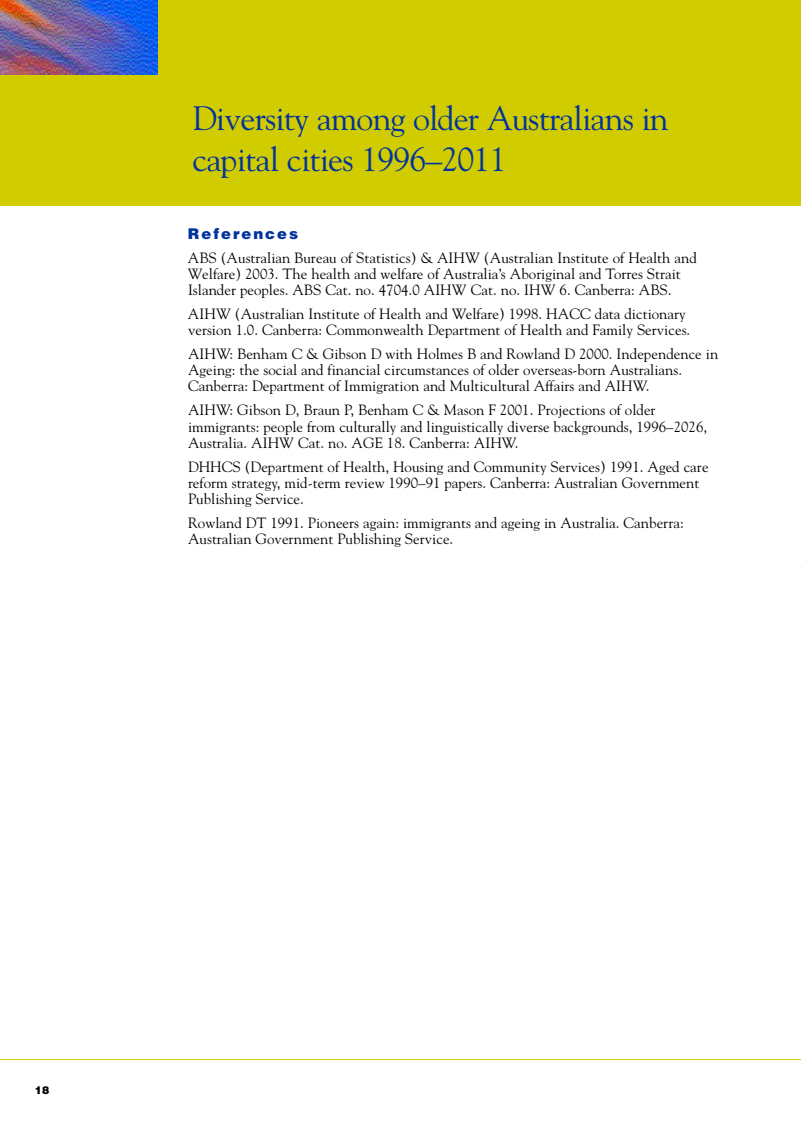
<style>
.page{position:relative;width:801px;height:1132px;background:#fff}
.page>*{position:absolute;margin:0;border:0;box-sizing:border-box;transform-origin:0 0}
.t1{font:33.75px/40.5px "Goudy";letter-spacing:-.025em;color:#01329e}
.t2{font:14.85px/16.2px "Goudy";color:#000}
.t3{font:900 14.85px "Helvetica";color:#01329e}
.t4{font:900 10.8px "Helvetica";color:#000}
</style>
<div class="page">
<div style="left:0;top:6px;width:800px;height:199px;background:#d1cc00"></div>
<div style="left:0;top:0;width:800px;height:75px;background:#d1cc00"></div>
<hr style="left:0;top:1058px;width:800px;height:1px;background:#d1cc00">
<img style="left:0;top:0;width:157px;height:75px">
<h1 class="t1" style="left:192px;top:101px;width:477px">Diversity among older Australians in capital cities 1996–2011</h1>
<p class="t3" style="left:188px;top:228px;width:112px">R e f e re n c e s</p>
<p class="t2" style="left:188px;top:250px;width:510px">ABS (Australian Bureau of Statistics) &amp; AIHW (Australian Institute of Health and<br>Welfare) 2003. The health and welfare of Australia’s Aboriginal and Torres Strait<br>Islander peoples. ABS Cat. no. 4704.0 AIHW Cat. no. IHW 6. Canberra: ABS.</p>
<p class="t2" style="left:188px;top:307px;width:503px">AIHW (Australian Institute of Health and Welfare) 1998. HACC data dictionary version 1.0. Canberra: Commonwealth Department of Health and Family Services.</p>
<p class="t2" style="left:188px;top:347px;width:531px">AIHW: Benham C &amp; Gibson D with Holmes B and Rowland D 2000. Independence in<br>Ageing: the social and financial circumstances of older overseas-born Australians.<br>Canberra: Department of Immigration and Multicultural Affairs and AIHW.</p>
<p class="t2" style="left:188px;top:403px;width:520px">AIHW: Gibson D, Braun P, Benham C &amp; Mason F 2001. Projections of older immigrants: people from culturally and linguistically diverse backgrounds, 1996–2026,<br>Australia. AIHW Cat. no. AGE 18. Canberra: AIHW.</p>
<p class="t2" style="left:188px;top:459px;width:522px">DHHCS (Department of Health, Housing and Community Services) 1991. Aged care reform strategy, mid-term review 1990–91 papers. Canberra: Australian Government<br>Publishing Service.</p>
<p class="t2" style="left:188px;top:515px;width:497px">Rowland DT 1991. Pioneers again: immigrants and ageing in Australia. Canberra:<br>Australian Government Publishing Service.</p>
<p class="t4" style="left:35px;top:1085px;width:16px">18</p>
</div>
